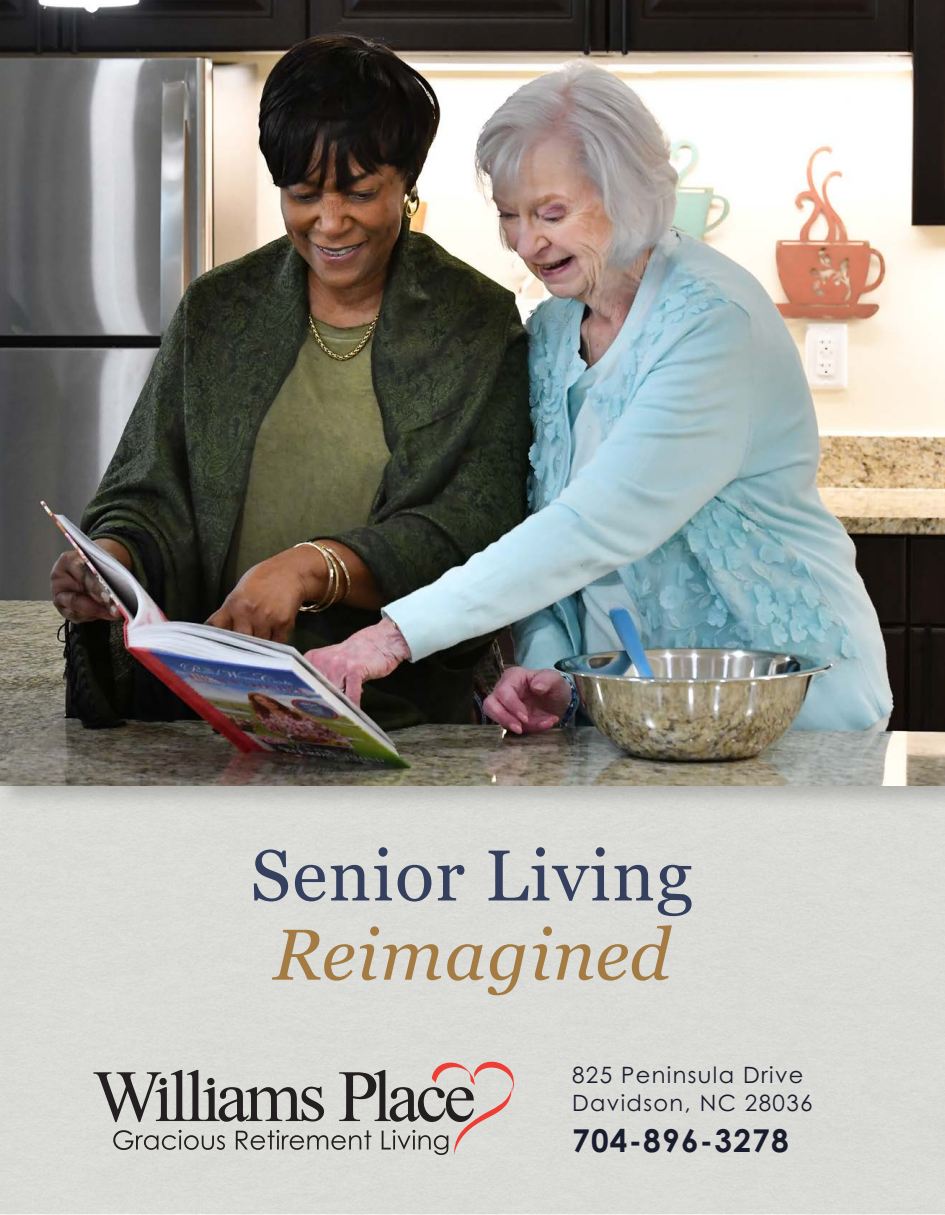
<style>
.page{position:relative;width:945px;height:1215px;background:#fff}
.page>*{position:absolute;margin:0;border:0;box-sizing:border-box;transform-origin:0 0}
.t1{font:72px/79.2px "Georgia";letter-spacing:.02em;color:#34405e;text-align:center}
.t2{font:700 31.5px "Century Gothic Pro";letter-spacing:.04em;color:#191c2d}
.t3{font:22.5px "Century Gothic Pro";letter-spacing:.06em;color:#191c2d}
.s1{font-style:italic;color:#a47b43}
</style>
<div class="page">
<svg style="left:93px;top:1062px;width:421px;height:93px;background:#b8b4b1"></svg>
<div style="left:0;top:0;width:945px;height:812px;background:#231f20;opacity:.24"></div>
<p class="t1" style="left:251px;top:833px;width:444px">Senior Living<br><span class="s1">Reimagined</span></p>
<p class="t3" style="left:572px;top:1061px;width:233px">825 Peninsula Drive</p>
<p class="t3" style="left:572px;top:1090px;width:242px">Davidson, NC 28036</p>
<p class="t2" style="left:572px;top:1121px;width:218px">704-896-3278</p>
</div>
